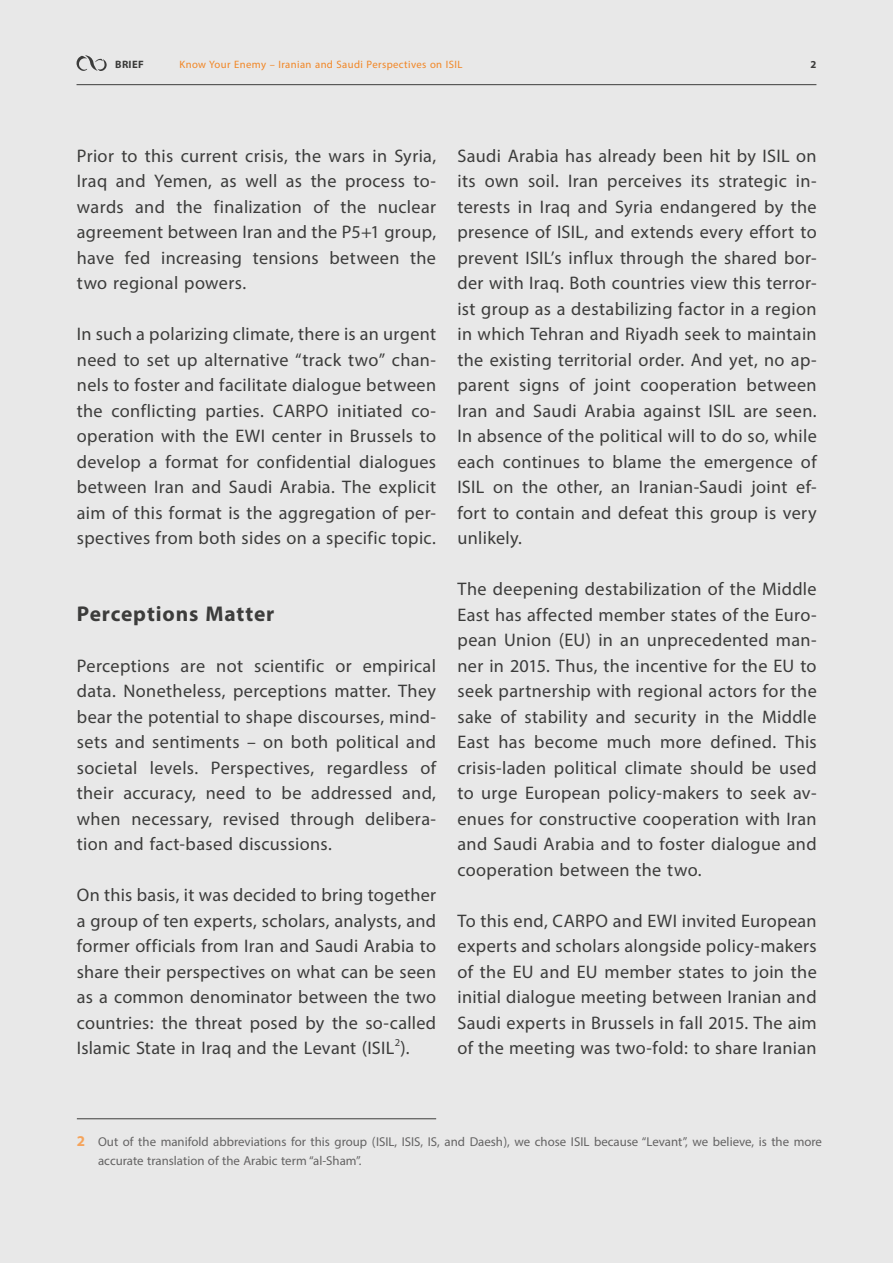
<style>
.page{position:relative;width:893px;height:1263px;background:#e8e8e8}
.page>*{position:absolute;margin:0;border:0;box-sizing:border-box;transform-origin:0 0}
.t1{font:700 30px "Myriad Arabic";letter-spacing:.03em;color:#3c3c3b}
.t2{font:25.5px/25.5px "Myriad Arabic";letter-spacing:.01em;color:#3c3c3b;text-align:justify}
.t3{font:18px/19.5px "Myriad Arabic";color:#646363}
.t4{font:15px "Myriad Arabic";letter-spacing:.025em;color:#f18625}
.t5{font:700 15px "Myriad Arabic";letter-spacing:.02em;color:#3c3c3b}
.s1{font-weight:700;font-size:21px;color:#f5a45c}
</style>
<div class="page">
<hr style="left:77px;top:84px;width:739px;height:1px;background:#3c3c3b">
<svg style="left:77px;top:55px;width:30px;height:16px"></svg>
<hr style="left:77px;top:1118px;width:359px;height:1px;background:#3c3c3b">
<p class="t5" style="left:115px;top:54px;width:30px">BRIEF</p>
<p class="t4" style="left:179px;top:54px;width:284px">Know Your Enemy – Iranian and Saudi Perspectives on ISIL</p>
<p class="t5" style="left:810px;top:54px;width:7px">2</p>
<p class="t2" style="left:77px;top:143px;width:361px">Prior to this current crisis, the wars in Syria, Iraq and Yemen, as well as the process to&shy;wards and the finalization of the nuclear agreement between Iran and the P5+1 group, have fed increasing tensions between the two regional powers.</p>
<p class="t2" style="left:77px;top:321px;width:361px">In such a polarizing climate, there is an urgent need to set up alternative “track two” chan&shy;nels to foster and facilitate dialogue between the conflicting parties. CARPO initiated co&shy;operation with the EWI center in Brussels to develop a format for confidential dialogues between Iran and Saudi Arabia. The explicit aim of this format is the aggregation of per&shy;spectives from both sides on a specific topic.</p>
<p class="t1" style="left:77px;top:593px;width:199px">Perceptions Matter</p>
<p class="t2" style="left:77px;top:653px;width:361px">Perceptions are not scientific or empirical data. Nonetheless, perceptions matter. They bear the potential to shape discourses, mind&shy;sets and sentiments – on both political and societal levels. Perspectives, regardless of their accuracy, need to be addressed and, when necessary, revised through delibera&shy;tion and fact-based discussions.</p>
<p class="t2" style="left:77px;top:882px;width:361px">On this basis, it was decided to bring together a group of ten experts, scholars, analysts, and former officials from Iran and Saudi Arabia to share their perspectives on what can be seen as a common denominator between the two countries: the threat posed by the so-called Islamic State in Iraq and the Levant (ISIL<sup>2</sup>).</p>
<p class="t2" style="left:457px;top:143px;width:361px">Saudi Arabia has already been hit by ISIL on its own soil. Iran perceives its strategic in&shy;terests in Iraq and Syria endangered by the presence of ISIL, and extends every effort to prevent ISIL’s influx through the shared bor&shy;der with Iraq. Both countries view this terror&shy;ist group as a destabilizing factor in a region in which Tehran and Riyadh seek to maintain the existing territorial order. And yet, no ap&shy;parent signs of joint cooperation between Iran and Saudi Arabia against ISIL are seen.<br>In absence of the political will to do so, while each continues to blame the emergence of ISIL on the other, an Iranian-Saudi joint ef&shy;fort to contain and defeat this group is very unlikely.</p>
<p class="t2" style="left:457px;top:576px;width:361px">The deepening destabilization of the Middle East has affected member states of the Euro&shy;pean Union (EU) in an unprecedented man&shy;ner in 2015. Thus, the incentive for the EU to seek partnership with regional actors for the sake of stability and security in the Middle East has become much more defined. This crisis-laden political climate should be used to urge European policy-makers to seek av&shy;enues for constructive cooperation with Iran and Saudi Arabia and to foster dialogue and cooperation between the two.</p>
<p class="t2" style="left:457px;top:908px;width:361px">To this end, CARPO and EWI invited European experts and scholars alongside policy-makers of the EU and EU member states to join the initial dialogue meeting between Iranian and Saudi experts in Brussels in fall 2015. The aim of the meeting was two-fold: to share Iranian</p>
<p class="t3" style="left:98px;top:1132px;width:725px;text-indent:-21px"><span class="s1">2</span> Out of the manifold abbreviations for this group (ISIL, ISIS, IS, and Daesh), we chose ISIL because “Levant”, we believe, is the more accurate translation of the Arabic term “al-Sham”.</p>
</div>
